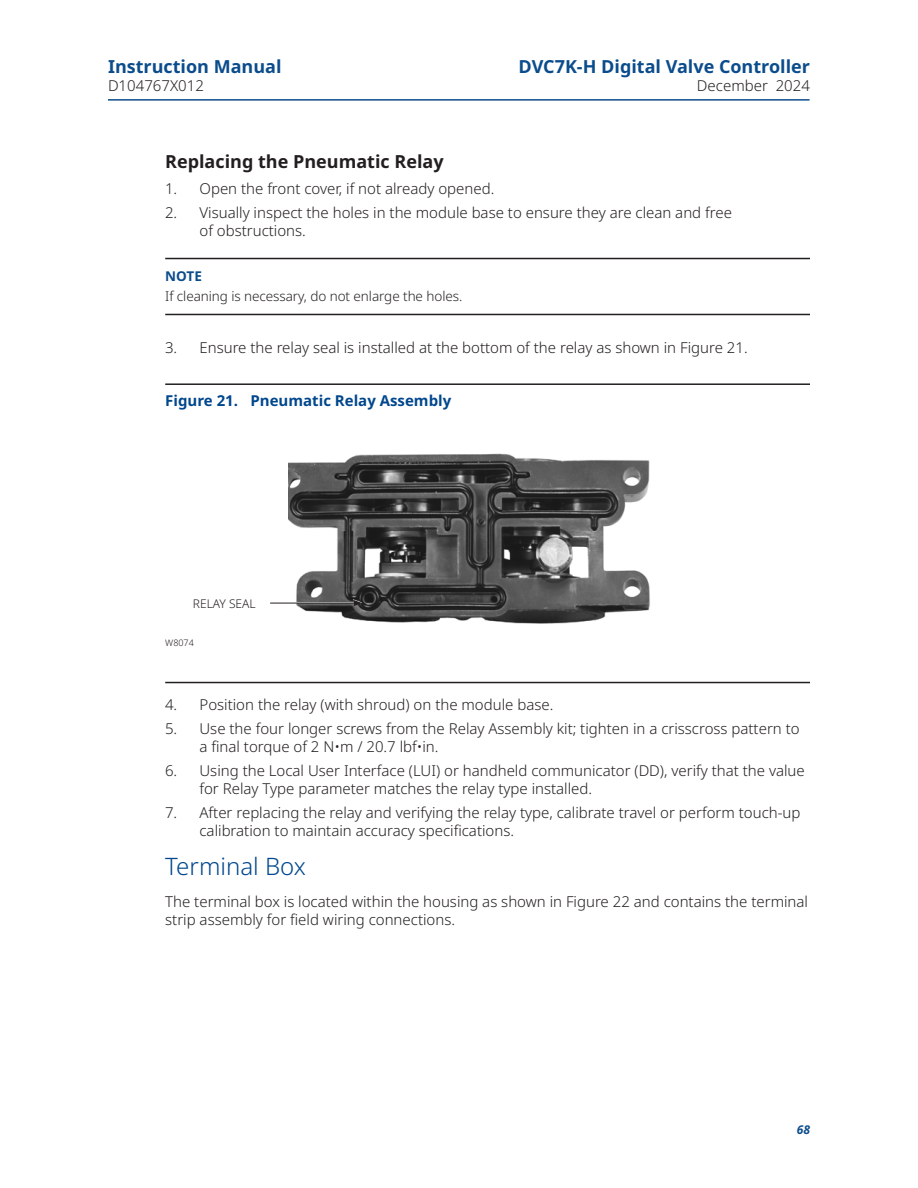
<style>
.page{position:relative;width:918px;height:1188px;background:#fff}
.page>*{position:absolute;margin:0;border:0;box-sizing:border-box;transform-origin:0 0}
._02_Chapter_Heading_1_1_1_For_TOC{font:300 24px "Noto Sans";color:#01478d}
.t1{font:700 18px "Noto Sans";color:#0b4c8c}
._02_Chapter_Heading_1_1_1_1_1{font:700 18px "Noto Sans";color:#231f20}
._01_Body_Text{font:300 15px/18px "Noto Sans";color:#231f20}
.t2{font:700 15px "Noto Sans";color:#01478d}
._06_Important___Tip_Text{font:300 13.5px "Noto Sans";letter-spacing:-.005em;color:#231f20}
._06_Important___Tip{font:700 13.5px "Noto Sans";color:#0b4c8c}
._03_Figure_call_outs_8pt{font:300 12px "Noto Sans";color:#231f20}
.t3{font:italic 700 12px "Noto Sans";color:#0b4c8c}
.Art_Number{font:300 9px "Noto Sans";color:#231f20}
</style>
<div class="page">
<hr style="left:108px;top:99px;width:702px;height:2px;background:#0b4c8c">
<hr style="left:165px;top:258px;width:645px;height:1px;background:#231f20">
<hr style="left:165px;top:314px;width:645px;height:1px;background:#231f20">
<hr style="left:165px;top:383px;width:645px;height:2px;background:#231f20">
<hr style="left:165px;top:682px;width:645px;height:1px;background:#231f20">
<img style="left:289px;top:453px;width:361px;height:171px">
<hr style="left:279px;top:602px;width:76px;height:1px;background:#fff">
<hr style="left:270px;top:603px;width:85px;height:1px;background:#231f20">
<svg style="left:353px;top:599px;width:9px;height:8px"></svg>
<p class="t1" style="left:108px;top:57px;width:175px">Instruction Manual</p>
<p class="_01_Body_Text" style="left:108px;top:77px;width:97px">D104767X012</p>
<p class="t1" style="left:519px;top:57px;width:293px">DVC7K-H Digital Valve Controller</p>
<p class="_01_Body_Text" style="left:697px;top:77px;width:115px">December 2024</p>
<p class="_02_Chapter_Heading_1_1_1_1_1" style="left:165px;top:151px;width:280px">Replacing the Pneumatic Relay</p>
<p class="_01_Body_Text" style="left:165px;top:179px;width:331px">1. Open the front cover, if not already opened.</p>
<p class="_01_Body_Text" style="left:200px;top:203px;width:534px;text-indent:-35px">2. Visually inspect the holes in the module base to ensure they are clean and free of obstructions.</p>
<p class="_06_Important___Tip" style="left:165px;top:268px;width:38px">NOTE</p>
<p class="_06_Important___Tip_Text" style="left:165px;top:288px;width:299px">If cleaning is necessary, do not enlarge the holes.</p>
<p class="_01_Body_Text" style="left:165px;top:339px;width:584px">3. Ensure the relay seal is installed at the bottom of the relay as shown in Figure 21.</p>
<p class="t2" style="left:165px;top:392px;width:288px">Figure 21. Pneumatic Relay Assembly</p>
<p class="_03_Figure_call_outs_8pt" style="left:193px;top:597px;width:64px">RELAY SEAL</p>
<p class="Art_Number" style="left:165px;top:638px;width:30px">W8074</p>
<p class="_01_Body_Text" style="left:165px;top:696px;width:390px">4. Position the relay (with shroud) on the module base.</p>
<p class="_01_Body_Text" style="left:200px;top:720px;width:602px;text-indent:-34px">5. Use the four longer screws from the Relay Assembly kit; tighten in a crisscross pattern to a final torque of 2 N•m / 20.7 lbf•in.</p>
<p class="_01_Body_Text" style="left:200px;top:762px;width:607px;text-indent:-34px">6. Using the Local User Interface (LUI) or handheld communicator (DD), verify that the value for Relay Type parameter matches the relay type installed.</p>
<p class="_01_Body_Text" style="left:200px;top:804px;width:603px;text-indent:-34px">7. After replacing the relay and verifying the relay type, calibrate travel or perform touch‐up calibration to maintain accuracy specifications.</p>
<p class="_02_Chapter_Heading_1_1_1_For_TOC" style="left:165px;top:853px;width:142px">Terminal Box</p>
<p class="_01_Body_Text" style="left:165px;top:892px;width:644px">The terminal box is located within the housing as shown in Figure 22 and contains the terminal strip assembly for field wiring connections.</p>
<p class="t3" style="left:797px;top:1121px;width:15px">68</p>
</div>
